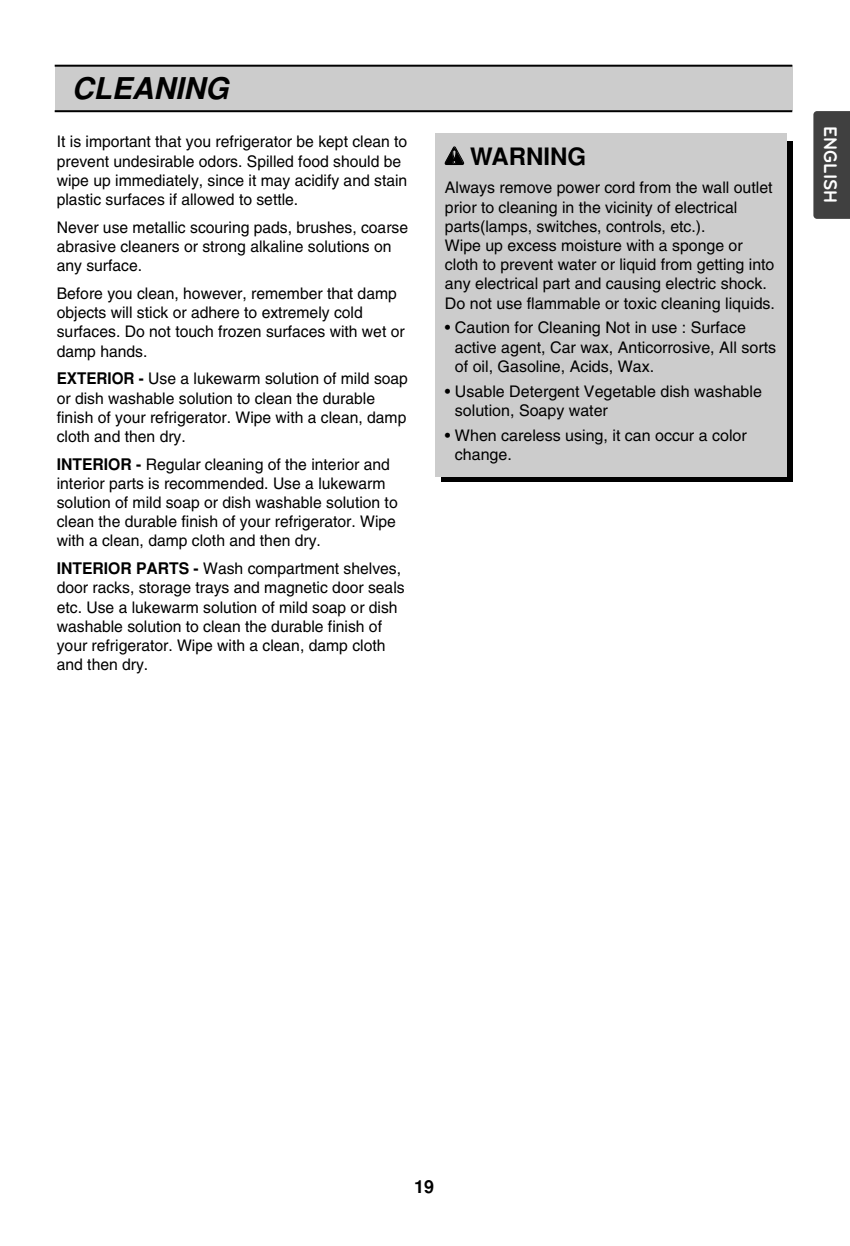
<style>
.page{position:relative;width:850px;height:1246px;background:#fff}
.page>*{position:absolute;margin:0;border:0;box-sizing:border-box;transform-origin:0 0}
.t1{font:italic 700 30px "Helvetica";color:#000}
.t2{font:700 24px "Helvetica";color:#000}
.t3{font:700 19px "Bryant LG";color:#fff;scale:.95 1}
.t4{font:700 18px "Helvetica";color:#000}
.t5{font:16px/19.2px "Helvetica";color:#000}
.s1{font-weight:700}
</style>
<div class="page">
<div style="left:55px;top:66px;width:737px;height:45px;background:#ccc"></div>
<hr style="left:55px;top:65px;width:737px;height:2px;background:#000">
<hr style="left:55px;top:110px;width:737px;height:2px;background:#000">
<div style="left:813px;top:111px;width:36px;height:108px;background:#404040"></div>
<div style="left:440px;top:142px;width:352px;height:340px;background:#000"></div>
<div style="left:435px;top:134px;width:351px;height:343px;background:#ccc"></div>
<h1 class="t1" style="left:72px;top:77px;width:158px">CLEANING</h1>
<p class="t5" style="left:57px;top:134px;width:352px">It is important that you refrigerator be kept clean to prevent undesirable odors. Spilled food should be wipe up immediately, since it may acidify and stain plastic surfaces if allowed to settle.</p>
<p class="t5" style="left:57px;top:219px;width:353px">Never use metallic scouring pads, brushes, coarse abrasive cleaners or strong alkaline solutions on any surface.</p>
<p class="t5" style="left:57px;top:285px;width:349px">Before you clean, however, remember that damp objects will stick or adhere to extremely cold surfaces. Do not touch frozen surfaces with wet or damp hands.</p>
<p class="t5" style="left:57px;top:370px;width:352px"><span class="s1">EXTERIOR -</span> Use a lukewarm solution of mild soap or dish washable solution to clean the durable finish of your refrigerator. Wipe with a clean, damp cloth and then dry.</p>
<p class="t5" style="left:57px;top:456px;width:342px"><span class="s1">INTERIOR -</span> Regular cleaning of the interior and interior parts is recommended. Use a lukewarm solution of mild soap or dish washable solution to clean the durable finish of your refrigerator. Wipe with a clean, damp cloth and then dry.</p>
<p class="t5" style="left:57px;top:560px;width:349px"><span class="s1">INTERIOR PARTS -</span> Wash compartment shelves, door racks, storage trays and magnetic door seals etc. Use a lukewarm solution of mild soap or dish washable solution to clean the durable finish of your refrigerator. Wipe with a clean, damp cloth and then dry.</p>
<h2 class="t2" style="left:470px;top:147px;width:117px">WARNING</h2>
<p class="t5" style="left:445px;top:180px;width:331px">Always remove power cord from the wall outlet prior to cleaning in the vicinity of electrical parts(lamps, switches, controls, etc.).<br>Wipe up excess moisture with a sponge or cloth to prevent water or liquid from getting into any electrical part and causing electric shock.<br>Do not use flammable or toxic cleaning liquids.</p>
<p class="t5" style="left:455px;top:320px;width:322px;text-indent:-10px">• Caution for Cleaning Not in use : Surface active agent, Car wax, Anticorrosive, All sorts of oil, Gasoline, Acids, Wax.</p>
<p class="t5" style="left:455px;top:383px;width:308px;text-indent:-10px">• Usable Detergent Vegetable dish washable solution, Soapy water</p>
<p class="t5" style="left:455px;top:427px;width:293px;text-indent:-10px">• When careless using, it can occur a color change.</p>
<p class="t3" style="left:837px;top:126px;width:82px;rotate:90deg">ENGLISH</p>
<p class="t4" style="left:414px;top:1179px;width:22px">19</p>
</div>
